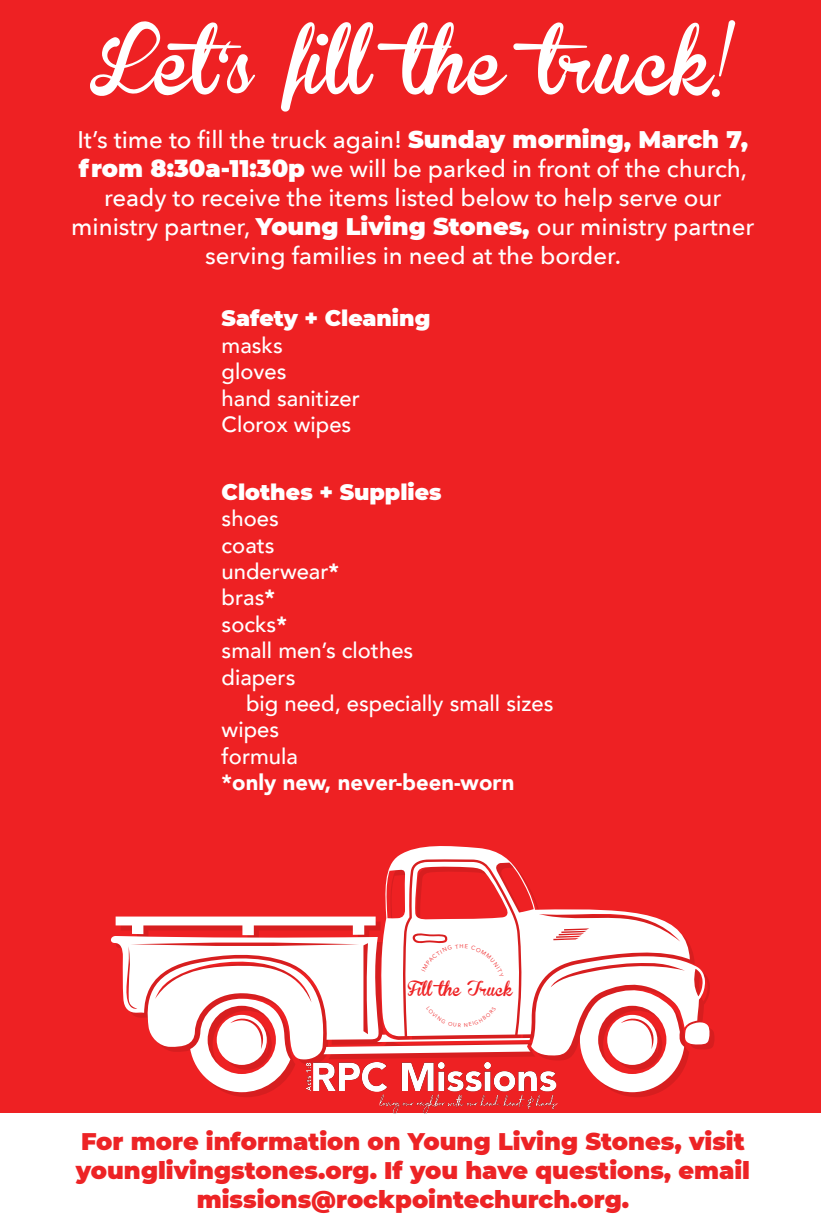
<style>
.page{position:relative;width:821px;height:1225px;background:#fff}
.page>*{position:absolute;margin:0;border:0;box-sizing:border-box;transform-origin:0 0}
.t1{font:98.8px "Brannboll FPERSONALUSEONLY";color:#fff}
.t2{font:500 24px/28.8px "Avenir Next";color:#fff;text-align:center}
.t3{font:900 24px/28.8px "Montserrat";color:#ed2325;text-align:center}
.t4{font:500 22px/26.4px "Avenir";color:#fff}
.t5{font:900 22px "Montserrat";color:#fff}
.t6{font:900 22px "Avenir";color:#fff}
.t7{font:21.4px "Brannboll FPERSONALUSEONLY";color:#ee2123}
.s1{font-family:"Montserrat";font-weight:900}
.s2{font-weight:900}
</style>
<div class="page">
<div style="left:1px;top:0;width:819px;height:1224px;background:#ee2123"></div>
<svg style="left:111px;top:846px;width:598px;height:245px"></svg>
<div style="left:0;top:1112px;width:820px;height:112px;background:#fff"></div>
<img style="left:306px;top:1061px;width:251px;height:52px">
<div style="left:421px;top:944px;width:82px;height:32px;background:#fff"></div>
<svg style="left:426px;top:1005px;width:69px;height:21px"></svg>
<h1 class="t1" style="left:90px;top:-2px;width:646px">Let‘s fill the truck!</h1>
<p class="t2" style="left:71px;top:125px;width:684px">It’s time to fill the truck again! <span class="s1">Sunday morning, March 7, from 8:30a-11:30p</span> we will be parked in front of the church, ready to receive the items listed below to help serve our ministry partner, <span class="s1">Young Living Stones,</span> our ministry partner serving families in need at the border.</p>
<p class="t5" style="left:221px;top:302px;width:210px">Safety + Cleaning</p>
<p class="t4" style="left:221px;top:330px;width:140px">masks<br>gloves<br>hand sanitizer<br>Clorox wipes</p>
<p class="t5" style="left:221px;top:475px;width:221px">Clothes + Supplies</p>
<p class="t4" style="left:221px;top:504px;width:193px">shoes<br>coats<br>underwear<span class="s2">*<br></span>bras<span class="s2">*<br></span>socks<span class="s2">*<br></span>small men’s clothes diapers</p>
<p class="t4" style="left:221px;top:688px;width:333px;text-indent:24px">big need, especially small sizes wipes<br>formula</p>
<p class="t6" style="left:221px;top:763px;width:294px">*only new, never-been-worn</p>
<p class="t7" style="left:407px;top:974px;width:106px">Fill the Truck</p>
<p class="t3" style="left:76px;top:1125px;width:675px">For more information on Young Living Stones, visit younglivingstones.org. If you have questions, email missions@rockpointechurch.org.</p>
</div>
